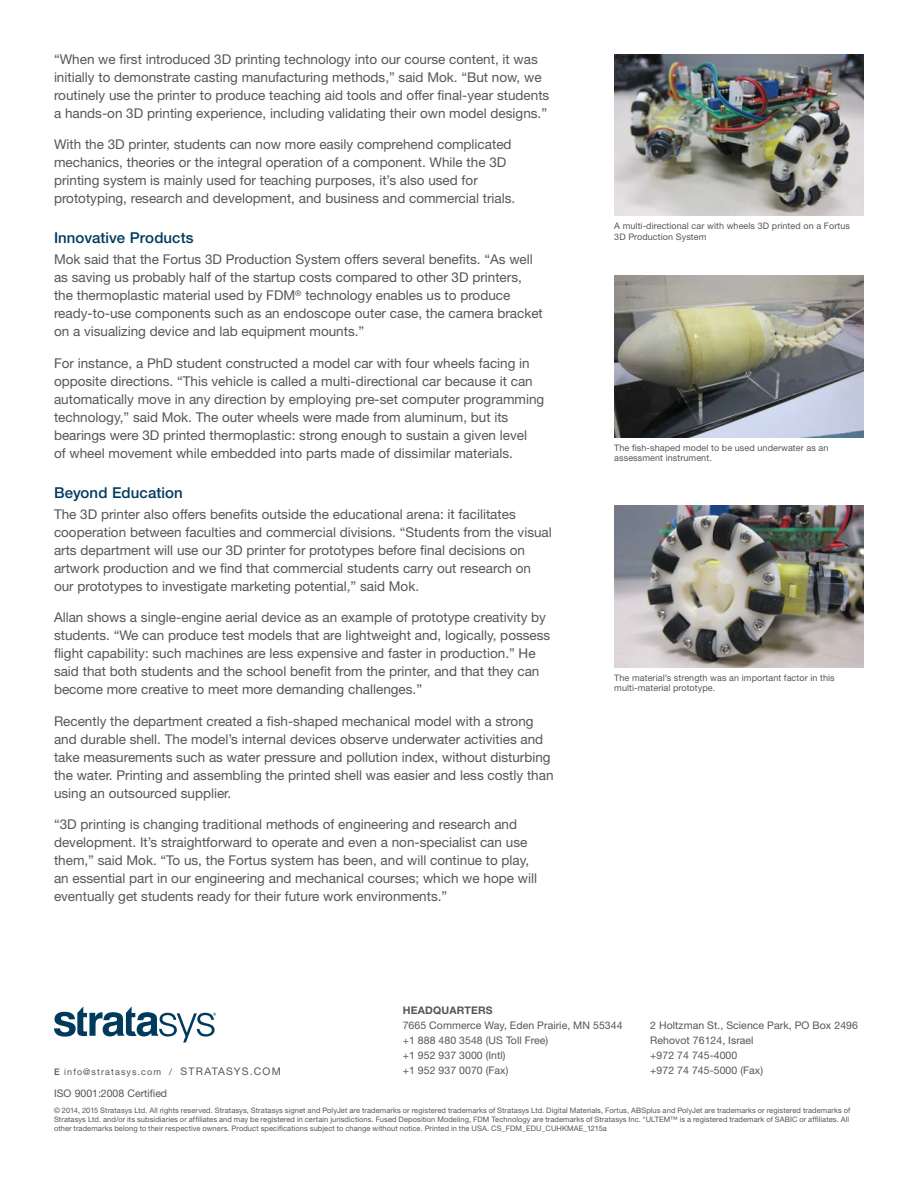
<style>
.page{position:relative;width:918px;height:1188px;background:#fff}
.page>*{position:absolute;margin:0;border:0;box-sizing:border-box;transform-origin:0 0}
.t1{font:500 15px "Helvetica Neue LT Std";letter-spacing:.005em;color:#003a5d}
.t2{font:13.5px/18px "Helvetica Neue LT Std";color:#55565a}
.t3{font:10.5px/15px "Helvetica Neue LT Std";letter-spacing:.005em;color:#55565a}
.t4{font:700 10.5px "Helvetica Neue LT Std";letter-spacing:.02em;color:#55565a}
.t5{font:9px/10.5px "Helvetica Neue LT Std";letter-spacing:.01em;color:#55565a}
.t6{font:9px "Helvetica Neue LT Std";letter-spacing:.12em;color:#55565a}
.t7{font:7.5px/9px "Helvetica Neue LT Std";letter-spacing:.01em;color:#55565a}
.s1{font-weight:500}
.s2{font-size:10.5px}
</style>
<div class="page">
<svg style="left:54px;top:1007px;width:162px;height:35px"></svg>
<img style="left:614px;top:54px;width:250px;height:162px">
<img style="left:614px;top:275px;width:250px;height:162px">
<img style="left:614px;top:506px;width:250px;height:162px">
<p class="t2" style="left:54px;top:50px;width:497px">“When we first introduced 3D printing technology into our course content, it was initially to demonstrate casting manufacturing methods,” said Mok. “But now, we routinely use the printer to produce teaching aid tools and offer final-year students a hands-on 3D printing experience, including validating their own model designs.”</p>
<p class="t2" style="left:54px;top:135px;width:463px">With the 3D printer, students can now more easily comprehend complicated mechanics, theories or the integral operation of a component. While the 3D printing system is mainly used for teaching purposes, it’s also used for prototyping, research and development, and business and commercial trials.</p>
<p class="t1" style="left:54px;top:229px;width:141px">Innovative Products</p>
<p class="t2" style="left:54px;top:250px;width:490px">Mok said that the Fortus 3D Production System offers several benefits. “As well as saving us probably half of the startup costs compared to other 3D printers, the thermoplastic material used by FDM<sup>®</sup> technology enables us to produce ready-to-use components such as an endoscope outer case, the camera bracket on a visualizing device and lab equipment mounts.”</p>
<p class="t2" style="left:54px;top:354px;width:492px">For instance, a PhD student constructed a model car with four wheels facing in opposite directions. “This vehicle is called a multi-directional car because it can automatically move in any direction by employing pre-set computer programming technology,” said Mok. The outer wheels were made from aluminum, but its bearings were 3D printed thermoplastic: strong enough to sustain a given level<br>of wheel movement while embedded into parts made of dissimilar materials.</p>
<p class="t1" style="left:54px;top:483px;width:130px">Beyond Education</p>
<p class="t2" style="left:54px;top:505px;width:499px">The 3D printer also offers benefits outside the educational arena: it facilitates cooperation between faculties and commercial divisions. “Students from the visual arts department will use our 3D printer for prototypes before final decisions on artwork production and we find that commercial students carry out research on our prototypes to investigate marketing potential,” said Mok.</p>
<p class="t2" style="left:54px;top:608px;width:498px">Allan shows a single-engine aerial device as an example of prototype creativity by students. “We can produce test models that are lightweight and, logically, possess flight capability: such machines are less expensive and faster in production.” He said that both students and the school benefit from the printer, and that they can become more creative to meet more demanding challenges.”</p>
<p class="t2" style="left:54px;top:712px;width:501px">Recently the department created a fish-shaped mechanical model with a strong and durable shell. The model’s internal devices observe underwater activities and take measurements such as water pressure and pollution index, without disturbing the water. Printing and assembling the printed shell was easier and less costly than using an outsourced supplier.</p>
<p class="t2" style="left:54px;top:815px;width:485px">“3D printing is changing traditional methods of engineering and research and development. It’s straightforward to operate and even a non-specialist can use them,” said Mok. “To us, the Fortus system has been, and will continue to play, an essential part in our engineering and mechanical courses; which we hope will eventually get students ready for their future work environments.”</p>
<p class="t5" style="left:614px;top:221px;width:237px">A multi-directional car with wheels 3D printed on a Fortus<br>3D Production System</p>
<p class="t5" style="left:614px;top:442px;width:216px">The fish-shaped model to be used underwater as an assessment instrument.</p>
<p class="t5" style="left:614px;top:672px;width:222px">The material’s strength was an important factor in this multi-material prototype.</p>
<p class="t4" style="left:403px;top:1004px;width:92px">HEADQUARTERS</p>
<p class="t3" style="left:403px;top:1018px;width:221px">7665 Commerce Way, Eden Prairie, MN 55344 +1 888 480 3548 (US Toll Free)<br>+1 952 937 3000 (Intl)<br>+1 952 937 0070 (Fax)</p>
<p class="t3" style="left:650px;top:1018px;width:209px">2 Holtzman St., Science Park, PO Box 2496<br>Rehovot 76124, Israel<br>+972 74 745-4000</p>
<p class="t6" style="left:54px;top:1066px;width:228px"><span class="s1">E</span> info@stratasys.com / <span class="s2">STRATASYS.COM</span></p>
<p class="t3" style="left:650px;top:1063px;width:114px">+972 74 745-5000 (Fax)</p>
<p class="t3" style="left:54px;top:1086px;width:115px">ISO 9001:2008 Certified</p>
<p class="t7" style="left:54px;top:1106px;width:798px">© 2014, 2015 Stratasys Ltd. All rights reserved. Stratasys, Stratasys signet and PolyJet are trademarks or registered trademarks of Stratasys Ltd. Digital Materials, Fortus, ABSplus and PolyJet are trademarks or registered trademarks of<br>Stratasys Ltd. and/or its subsidiaries or affiliates and may be registered in certain jurisdictions. Fused Deposition Modeling, FDM Technology are trademarks of Stratasys Inc. *ULTEM™ is a registered trademark of SABIC or affiliates. All other trademarks belong to their respective owners. Product specifications subject to change without notice. Printed in the USA. CS_FDM_EDU_CUHKMAE_1215a</p>
</div>
